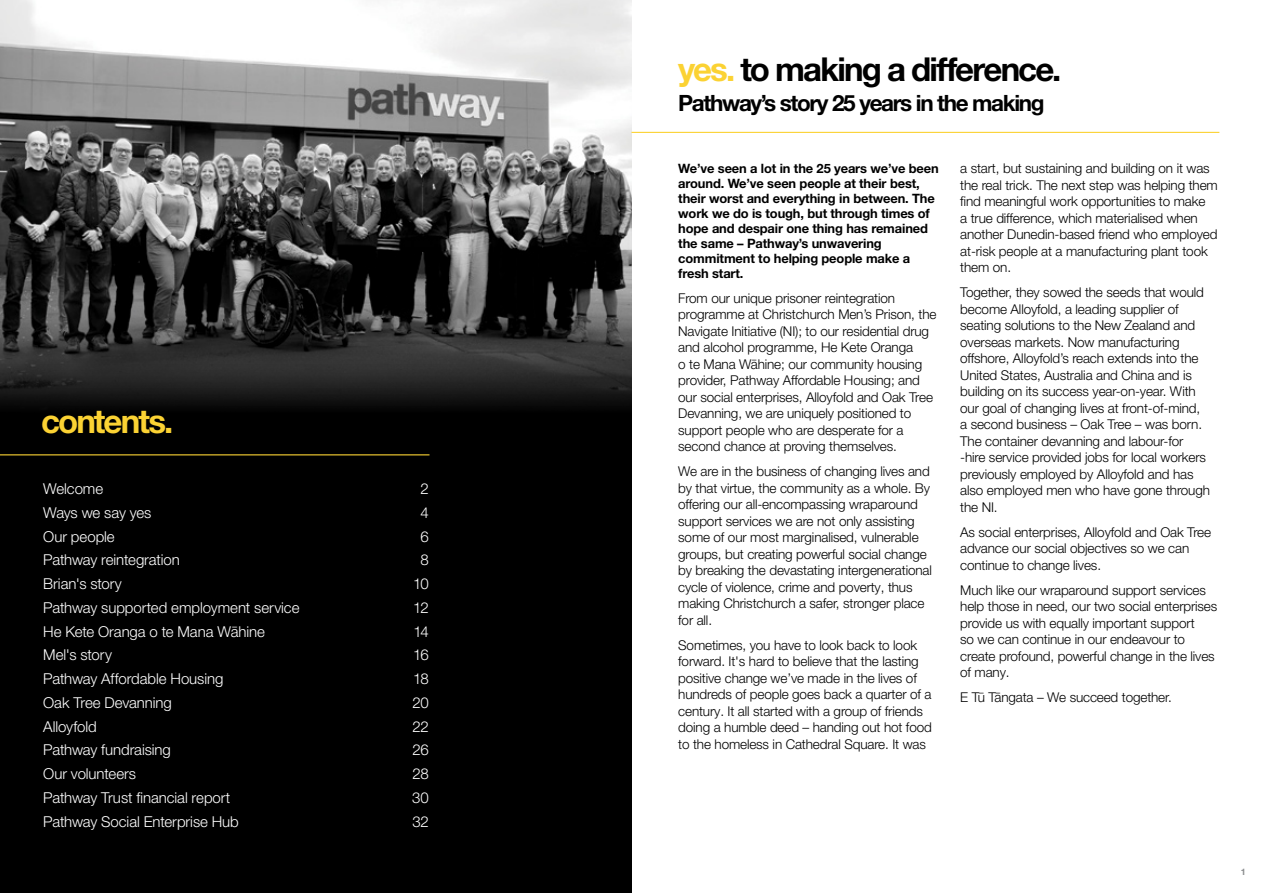
<style>
.page{position:relative;width:1263px;height:893px;background:#fff}
.page>*{position:absolute;margin:0;border:0;box-sizing:border-box;transform-origin:0 0}
.t1{font:700 33px "Helvetica Neue LT Pro";letter-spacing:-.055em;color:#000}
.t2{font:700 33px "Helvetica Neue LT Pro";letter-spacing:-.06em;color:#fbd233}
.t3{font:700 22.5px "Helvetica Neue LT Pro";letter-spacing:-.06em;color:#000}
.t4{font:300 15px "Helvetica Neue LT Pro";letter-spacing:-.005em;color:#fff}
.t5{font:300 13.5px/16.5px "Helvetica Neue LT Pro";letter-spacing:-.01em;color:#000}
.t6{font:700 12.9px/15px "Helvetica Neue LT Pro";letter-spacing:-.01em;color:#000}
.t7{font:700 9px "Helvetica Neue LT Pro";color:#8a8c8e}
.s1{color:#fbd233}
</style>
<div class="page">
<img style="left:0;top:0;width:631px;height:187px">
<div style="left:0;top:418px;width:631px;height:475px;background:#000"></div>
<svg style="left:0;top:187px;width:631px;height:231px;background:#2f2f2f"></svg>
<hr style="left:631px;top:132px;width:588px;height:1px;background:#fbd233">
<hr style="left:0;top:454px;width:429px;height:1px;background:#fbd233">
<h1 class="t2" style="left:41px;top:401px;width:134px">contents.</h1>
<p class="t4" style="left:43px;top:480px;width:61px">Welcome</p>
<p class="t4" style="left:420px;top:480px;width:10px">2</p>
<p class="t4" style="left:43px;top:503px;width:110px">Ways we say yes</p>
<p class="t4" style="left:420px;top:503px;width:10px">4</p>
<p class="t4" style="left:43px;top:527px;width:73px">Our people</p>
<p class="t4" style="left:420px;top:527px;width:10px">6</p>
<p class="t4" style="left:43px;top:551px;width:138px">Pathway reintegration</p>
<p class="t4" style="left:420px;top:551px;width:10px">8</p>
<p class="t4" style="left:43px;top:575px;width:80px">Brian's story</p>
<p class="t4" style="left:413px;top:575px;width:17px">10</p>
<p class="t4" style="left:43px;top:598px;width:258px">Pathway supported employment service</p>
<p class="t4" style="left:413px;top:598px;width:17px">12</p>
<p class="t4" style="left:43px;top:622px;width:223px">He Kete Oranga o te Mana Wāhine</p>
<p class="t4" style="left:413px;top:622px;width:17px">14</p>
<p class="t4" style="left:43px;top:646px;width:70px">Mel's story</p>
<p class="t4" style="left:413px;top:646px;width:17px">16</p>
<p class="t4" style="left:43px;top:670px;width:182px">Pathway Affordable Housing</p>
<p class="t4" style="left:413px;top:670px;width:17px">18</p>
<p class="t4" style="left:43px;top:693px;width:130px">Oak Tree Devanning</p>
<p class="t4" style="left:412px;top:693px;width:18px">20</p>
<p class="t4" style="left:43px;top:717px;width:55px">Alloyfold</p>
<p class="t4" style="left:412px;top:717px;width:18px">22</p>
<p class="t4" style="left:43px;top:741px;width:129px">Pathway fundraising</p>
<p class="t4" style="left:412px;top:741px;width:18px">26</p>
<p class="t4" style="left:43px;top:765px;width:94px">Our volunteers</p>
<p class="t4" style="left:413px;top:765px;width:18px">28</p>
<p class="t4" style="left:43px;top:788px;width:189px">Pathway Trust financial report</p>
<p class="t4" style="left:412px;top:788px;width:18px">30</p>
<p class="t4" style="left:43px;top:812px;width:197px">Pathway Social Enterprise Hub</p>
<p class="t4" style="left:412px;top:812px;width:18px">32</p>
<h1 class="t1" style="left:678px;top:49px;width:385px"><span class="s1">yes.</span> to making a difference.</h1>
<h2 class="t3" style="left:678px;top:89px;width:368px">Pathway’s story 25 years in the making</h2>
<p class="t6" style="left:678px;top:161px;width:262px">We’ve seen a lot in the 25 years we’ve been around. We’ve seen people at their best, their worst and everything in between. The work we do is tough, but through times of hope and despair one thing has remained the same – Pathway’s unwavering commitment to helping people make a fresh start.</p>
<p class="t5" style="left:678px;top:290px;width:260px">From our unique prisoner reintegration programme at Christchurch Men’s Prison, the Navigate Initiative (NI); to our residential drug and alcohol programme, He Kete Oranga<br>o te Mana Wāhine; our community housing provider, Pathway Affordable Housing; and our social enterprises, Alloyfold and Oak Tree Devanning, we are uniquely positioned to support people who are desperate for a second chance at proving themselves.</p>
<p class="t5" style="left:678px;top:463px;width:255px">We are in the business of changing lives and by that virtue, the community as a whole. By offering our all-encompassing wraparound support services we are not only assisting some of our most marginalised, vulnerable groups, but creating powerful social change by breaking the devastating intergenerational cycle of violence, crime and poverty, thus making Christchurch a safer, stronger place for all.</p>
<p class="t5" style="left:678px;top:637px;width:255px">Sometimes, you have to look back to look forward. It's hard to believe that the lasting positive change we’ve made in the lives of hundreds of people goes back a quarter of a century. It all started with a group of friends doing a humble deed – handing out hot food to the homeless in Cathedral Square. It was</p>
<p class="t5" style="left:960px;top:160px;width:259px">a start, but sustaining and building on it was the real trick. The next step was helping them find meaningful work opportunities to make<br>a true difference, which materialised when another Dunedin-based friend who employed at-risk people at a manufacturing plant took them on.</p>
<p class="t5" style="left:960px;top:284px;width:251px">Together, they sowed the seeds that would become Alloyfold, a leading supplier of seating solutions to the New Zealand and overseas markets. Now manufacturing offshore, Alloyfold’s reach extends into the United States, Australia and China and is building on its success year-on-year. With our goal of changing lives at front-of-mind, a second business – Oak Tree – was born.<br>The container devanning and labour-for -hire service provided jobs for local workers previously employed by Alloyfold and has also employed men who have gone through the NI.</p>
<p class="t5" style="left:960px;top:523px;width:252px">As social enterprises, Alloyfold and Oak Tree advance our social objectives so we can continue to change lives.</p>
<p class="t5" style="left:960px;top:581px;width:258px">Much like our wraparound support services help those in need, our two social enterprises provide us with equally important support<br>so we can continue in our endeavour to create profound, powerful change in the lives of many.</p>
<p class="t5" style="left:960px;top:689px;width:213px">E Tū Tāngata – We succeed together.</p>
<p class="t7" style="left:1241px;top:866px;width:7px">1</p>
</div>
